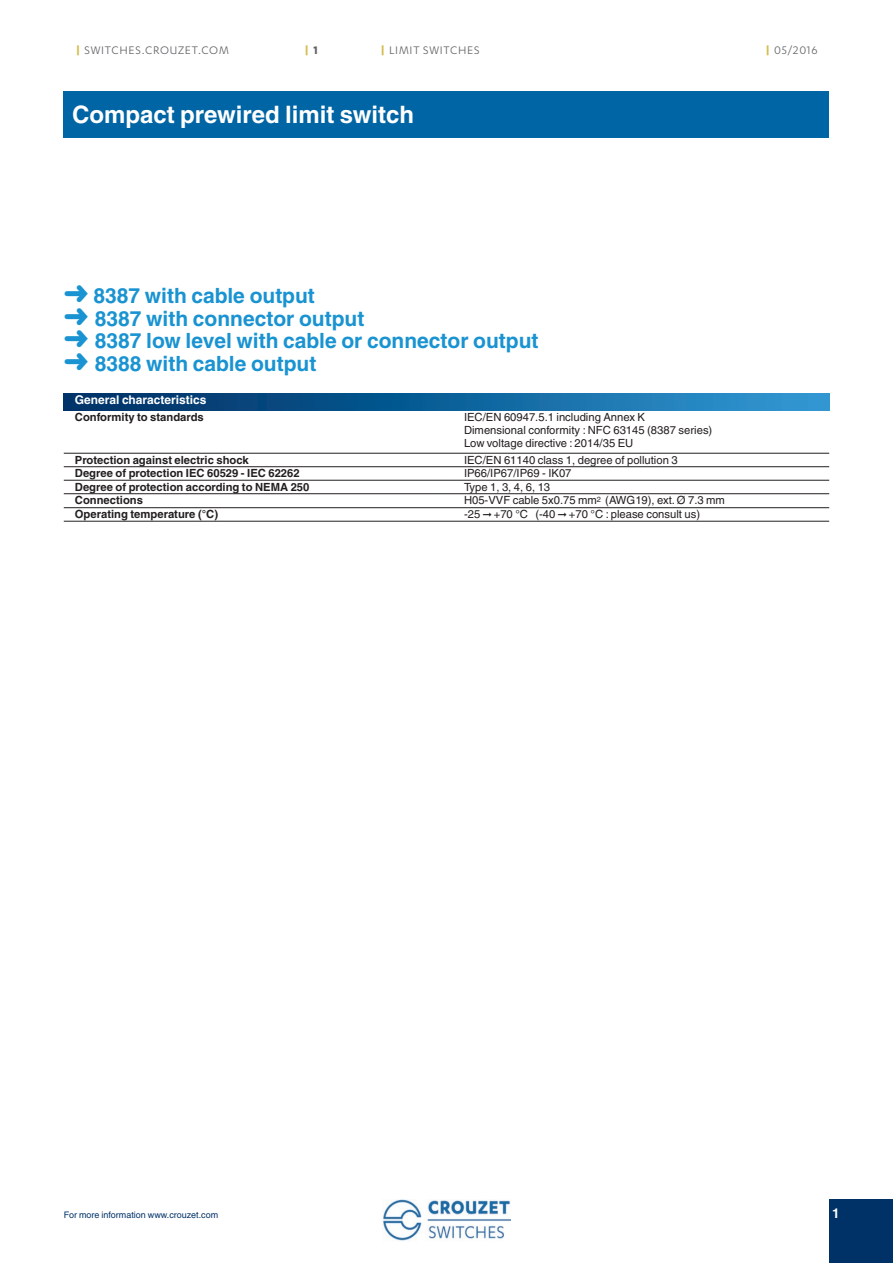
<style>
.page{position:relative;width:893px;height:1263px;background:#fff}
.page>*{position:absolute;margin:0;border:0;box-sizing:border-box;transform-origin:0 0}
.t1{font:700 24px "Helvetica";color:#fff}
.t2{font:700 21px/22.5px "Helvetica";color:#1993d1}
.t3{font:700 13.5px "Helvetica";color:#fff}
.t4{font:12.75px "Karbon";letter-spacing:.06em;color:#636366}
.t5{font:700 12.75px "Karbon";color:#d1bc4a}
.t6{font:700 12px "Helvetica";color:#fff}
.t7{font:11.25px/12.8px "Helvetica";color:#231f20}
.t8{font:700 11.25px "Helvetica";color:#231f20}
.t9{font:9px "Helvetica";color:#003268}
.s1{font-weight:700;color:#d1bc4a}
.s2{color:#636366}
</style>
<div class="page">
<div style="left:829px;top:1199px;width:64px;height:64px;background:#003268"></div>
<img style="left:383px;top:1199px;width:127px;height:42px">
<svg style="left:64px;top:393px;width:765px;height:18px;background:#12629a"></svg>
<svg style="left:64px;top:452px;width:765px;height:69px"></svg>
<hr style="left:455px;top:521px;width:374px;height:1px;background:#231f20">
<svg style="left:438px;top:521px;width:17px;height:1px"></svg>
<hr style="left:64px;top:521px;width:374px;height:1px;background:#231f20">
<hr style="left:455px;top:507px;width:374px;height:1px;background:#231f20">
<svg style="left:438px;top:507px;width:17px;height:1px"></svg>
<hr style="left:64px;top:507px;width:374px;height:1px;background:#231f20">
<hr style="left:455px;top:480px;width:374px;height:1px;background:#231f20">
<svg style="left:438px;top:480px;width:17px;height:1px"></svg>
<hr style="left:64px;top:480px;width:374px;height:1px;background:#231f20">
<hr style="left:455px;top:466px;width:374px;height:1px;background:#231f20">
<svg style="left:438px;top:466px;width:17px;height:1px"></svg>
<hr style="left:64px;top:466px;width:374px;height:1px;background:#231f20">
<hr style="left:455px;top:453px;width:374px;height:1px;background:#231f20">
<svg style="left:438px;top:453px;width:17px;height:1px"></svg>
<hr style="left:64px;top:453px;width:374px;height:1px;background:#231f20">
<hr style="left:64px;top:493px;width:374px;height:1px;background:#231f20">
<svg style="left:438px;top:493px;width:17px;height:1px"></svg>
<hr style="left:455px;top:493px;width:374px;height:1px;background:#231f20">
<img style="left:64px;top:394px;width:765px;height:16px">
<div style="left:64px;top:91px;width:765px;height:47px;background:#0065a4"></div>
<p class="t4" style="left:76px;top:43px;width:154px"><span class="s1">|</span> SWITCHES.CROUZET.COM</p>
<p class="t5" style="left:305px;top:43px;width:14px">| <span class="s2">1</span></p>
<p class="t4" style="left:381px;top:43px;width:100px"><span class="s1">|</span> LIMIT SWITCHES</p>
<p class="t4" style="left:766px;top:43px;width:53px"><span class="s1">|</span> 05/2016</p>
<h1 class="t1" style="left:72px;top:100px;width:343px">Compact prewired limit switch</h1>
<h2 class="t2" style="left:64px;top:284px;width:476px">➜ 8387 with cable output<br>➜ 8387 with connector output<br>➜ 8387 low level with cable or connector output ➜ 8388 with cable output</h2>
<p class="t8" style="left:75px;top:410px;width:130px">Conformity to standards</p>
<p class="t7" style="left:464px;top:411px;width:250px">IEC/EN 60947.5.1 including Annex K<br>Dimensional conformity : NFC 63145 (8387 series)<br>Low voltage directive : 2014/35 EU</p>
<p class="t8" style="left:75px;top:453px;width:175px">Protection against electric shock</p>
<p class="t7" style="left:464px;top:453px;width:215px">IEC/EN 61140 class 1, degree of pollution 3</p>
<p class="t8" style="left:75px;top:466px;width:226px">Degree of protection IEC 60529 - IEC 62262</p>
<p class="t7" style="left:464px;top:467px;width:109px">IP66/IP67/IP69 - IK07</p>
<p class="t8" style="left:75px;top:480px;width:236px">Degree of protection according to NEMA 250</p>
<p class="t7" style="left:464px;top:480px;width:88px">Type 1, 3, 4, 6, 13</p>
<p class="t8" style="left:75px;top:493px;width:70px">Connections</p>
<p class="t7" style="left:464px;top:494px;width:262px">H05-VVF cable 5x0.75 mm<sup>2</sup> (AWG19), ext. Ø 7.3 mm</p>
<p class="t8" style="left:75px;top:507px;width:145px">Operating temperature (°C)</p>
<p class="t7" style="left:464px;top:508px;width:238px">-25 ➞ +70 °C (-40 ➞ +70 °C : please consult us)</p>
<p class="t6" style="left:75px;top:393px;width:133px">General characteristics</p>
<p class="t9" style="left:64px;top:1210px;width:156px">For more information www.crouzet.com</p>
<p class="t3" style="left:832px;top:1205px;width:9px">1</p>
</div>
